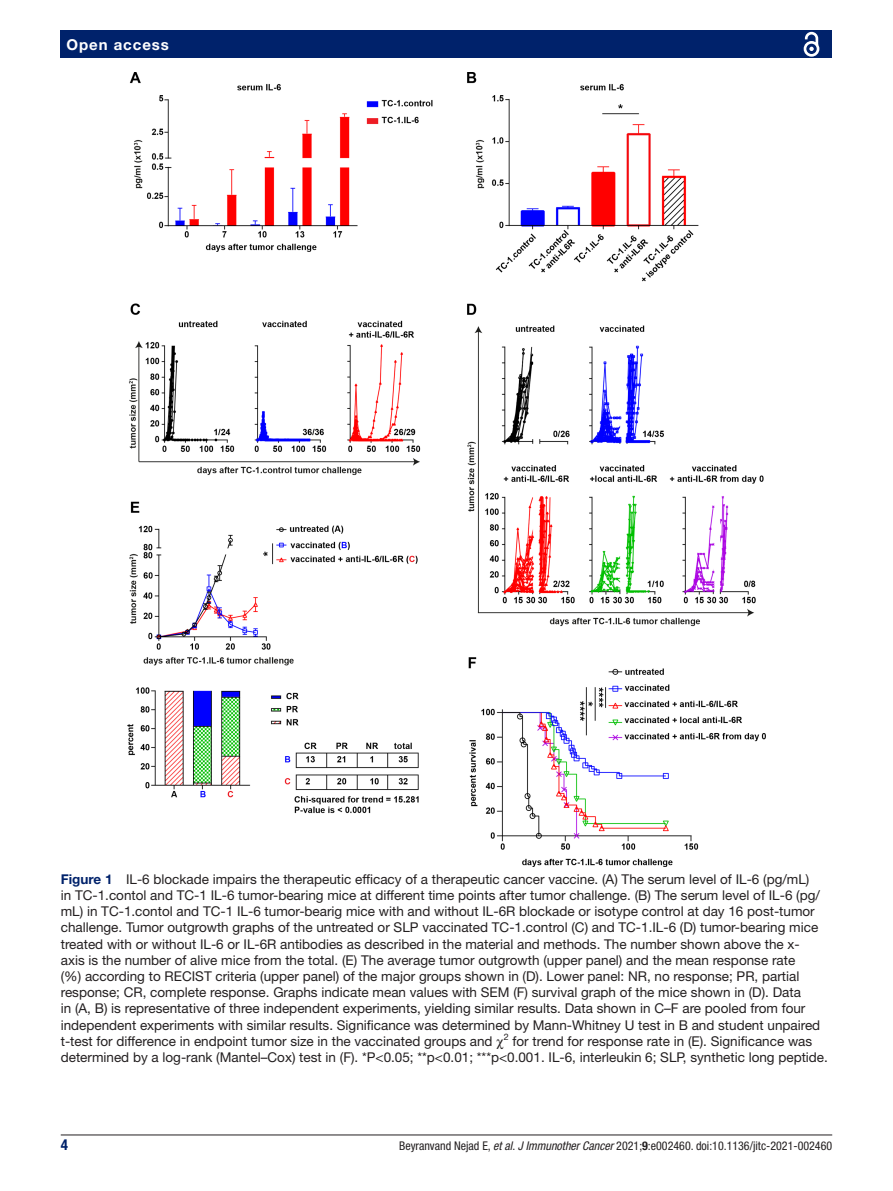
<style>
.page{position:relative;width:893px;height:1191px;background:#fff}
.page>*{position:absolute;margin:0;border:0;box-sizing:border-box;transform-origin:0 0}
.t1{font:700 15px "Helvetica Neue LT Std";letter-spacing:.065em;color:#fff}
.t2{font:700 condensed 15px "Helvetica Neue LT Std";color:#00226b}
.t3{font:13.5px/16.2px "Helvetica Neue LT Std";color:#231f20}
.t4{font:condensed 12px "Helvetica Neue LT Std";color:#231f20}
.s1{font-weight:700;color:#00226b}
.s2{font-style:italic}
.s3{font-weight:700}
</style>
<div class="page">
<hr style="left:61px;top:1134px;width:771px;height:1px;background:#231f20">
<div style="left:61px;top:31px;width:771px;height:27px;background:#00226b"></div>
<svg style="left:803px;top:31px;width:17px;height:26px"></svg>
<img style="left:128px;top:73px;width:637px;height:793px">
<p class="t1" style="left:66px;top:35px;width:104px">Open access</p>
<p class="t3" style="left:61px;top:870px;width:769px"><span class="s1">Figure 1</span> IL-6 blockade impairs the therapeutic efficacy of a therapeutic cancer vaccine. (A) The serum level of IL-6 (pg/mL)<br>in TC-1.contol and TC-1 IL-6 tumor-bearing mice at different time points after tumor challenge. (B) The serum level of IL-6 (pg/ mL) in TC-1.contol and TC-1 IL-6 tumor-bearig mice with and without IL-6R blockade or isotype control at day 16 post-tumor challenge. Tumor outgrowth graphs of the untreated or SLP vaccinated TC-1.control (C) and TC-1.IL-6 (D) tumor-bearing mice treated with or without IL-6 or IL-6R antibodies as described in the material and methods. The number shown above the x-<br>axis is the number of alive mice from the total. (E) The average tumor outgrowth (upper panel) and the mean response rate<br>(%) according to RECIST criteria (upper panel) of the major groups shown in (D). Lower panel: NR, no response; PR, partial response; CR, complete response. Graphs indicate mean values with SEM (F) survival graph of the mice shown in (D). Data<br>in (A, B) is representative of three independent experiments, yielding similar results. Data shown in C–F are pooled from four independent experiments with similar results. Significance was determined by Mann-Whitney U test in B and student unpaired t-test for difference in endpoint tumor size in the vaccinated groups and <sup>2</sup> for trend for response rate in (E). Significance was determined by a log-rank (Mantel–Cox) test in (F). *P&lt;0.05; **p&lt;0.01; ***p&lt;0.001. IL-6, interleukin 6; SLP, synthetic long peptide.</p>
<p class="t2" style="left:61px;top:1135px;width:9px">4</p>
<p class="t4" style="left:399px;top:1138px;width:435px">Beyranvand Nejad E, <span class="s2">et al</span>. <span class="s2">J Immunother Cancer</span> 2021;<span class="s3">9</span>:e002460. doi:10.1136/jitc-2021-002460</p>
</div>
